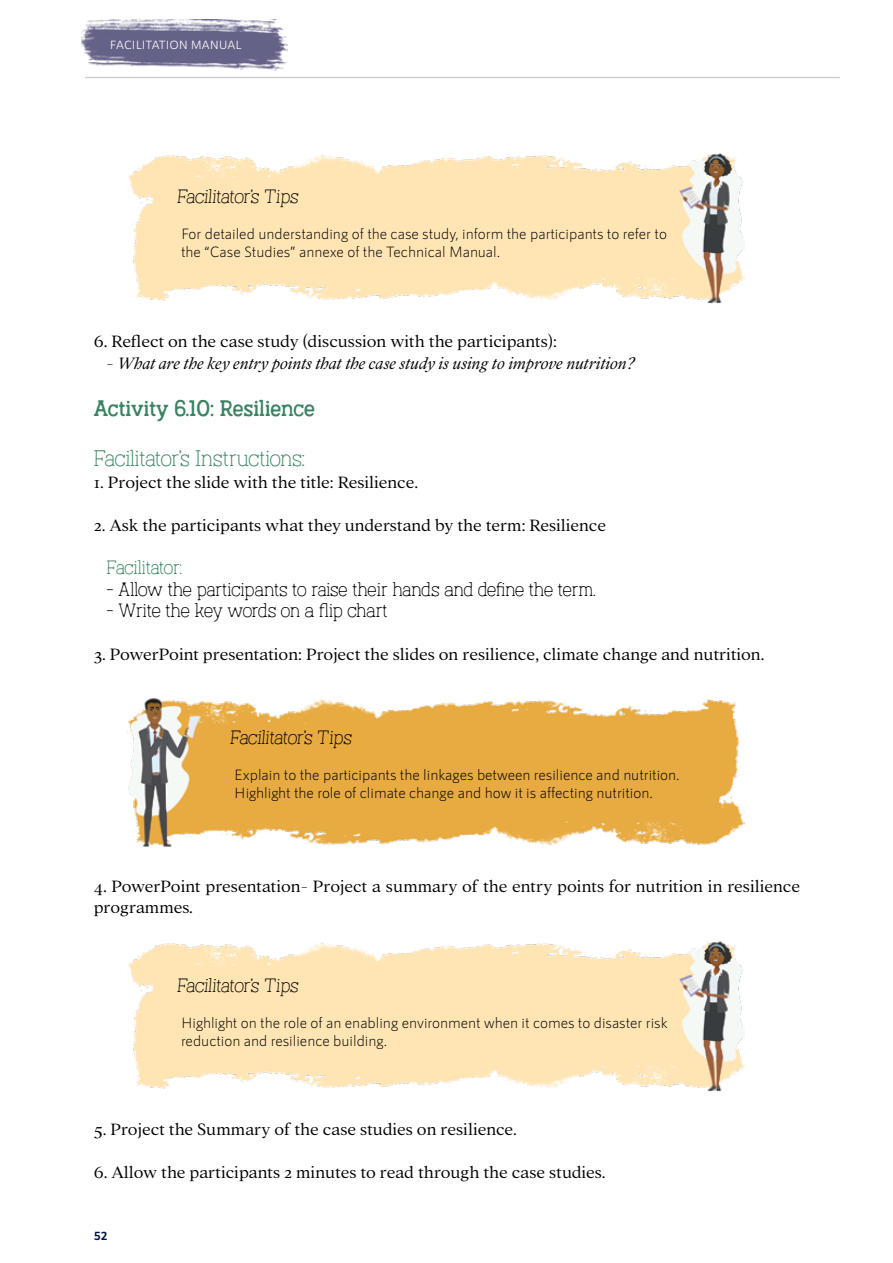
<style>
.page{position:relative;width:893px;height:1263px;background:#fff}
.page>*{position:absolute;margin:0;border:0;box-sizing:border-box;transform-origin:0 0}
.t1{font:100 21px "Austral Slab Rough";color:#3b8362}
.t2{font:21px "Austral Slab Blur";color:#3b8362}
.t3{font:300 18px/21.6px "Addington CF";color:#000}
.t4{font:100 18px/21.6px "Austral Slab Blur";color:#000}
.t5{font:italic 300 18px "Addington CF";color:#000}
.t6{font:100 18px "Austral Slab Rough";color:#000}
.t7{font:100 18px "Austral Slab Blur";letter-spacing:-.01em;color:#3b8362}
.t8{font:300 15px/18px "RNS Sanz";color:#000}
.t9{font:12px "RNS Sanz";color:#fff}
.t10{font:700 12px "RNS Sanz";color:#001141}
</style>
<div class="page">
<img style="left:82px;top:19px;width:205px;height:52px">
<hr style="left:85px;top:77px;width:755px;height:1px;background:#000">
<img style="left:128px;top:153px;width:616px;height:151px">
<img style="left:128px;top:698px;width:616px;height:149px">
<img style="left:128px;top:941px;width:616px;height:150px">
<p class="t9" style="left:110px;top:38px;width:133px">FACILITATION MANUAL</p>
<p class="t6" style="left:177px;top:183px;width:125px">Facilitator’s Tips</p>
<p class="t8" style="left:181px;top:225px;width:487px">For detailed understanding of the case study, inform the participants to refer to the “Case Studies” annexe of the Technical Manual.</p>
<p class="t3" style="left:94px;top:331px;width:465px">6. Reflect on the case study (discussion with the participants):</p>
<p class="t5" style="left:107px;top:353px;width:529px">- What are the key entry points that the case study is using to improve nutrition?</p>
<p class="t2" style="left:94px;top:392px;width:222px">Activity 6.10: Resilience</p>
<p class="t1" style="left:94px;top:442px;width:212px">Facilitator’s Instructions:</p>
<p class="t3" style="left:94px;top:471px;width:326px">1. Project the slide with the title: Resilience.</p>
<p class="t3" style="left:94px;top:515px;width:514px">2. Ask the participants what they understand by the term: Resilience</p>
<p class="t7" style="left:107px;top:554px;width:77px">Facilitator:</p>
<p class="t4" style="left:107px;top:577px;width:491px">− Allow the participants to raise their hands and define the term. − Write the key words on a flip chart</p>
<p class="t3" style="left:94px;top:644px;width:672px">3. PowerPoint presentation: Project the slides on resilience, climate change and nutrition.</p>
<p class="t6" style="left:230px;top:724px;width:125px">Facilitator’s Tips</p>
<p class="t8" style="left:234px;top:766px;width:447px">Explain to the participants the linkages between resilience and nutrition.<br>Highlight the role of climate change and how it is affecting nutrition.</p>
<p class="t3" style="left:94px;top:875px;width:708px">4. PowerPoint presentation- Project a summary of the entry points for nutrition in resilience programmes.</p>
<p class="t6" style="left:177px;top:971px;width:125px">Facilitator’s Tips</p>
<p class="t8" style="left:181px;top:1013px;width:488px">Highlight on the role of an enabling environment when it comes to disaster risk reduction and resilience building.</p>
<p class="t3" style="left:94px;top:1118px;width:425px">5. Project the Summary of the case studies on resilience.</p>
<p class="t3" style="left:94px;top:1162px;width:513px">6. Allow the participants 2 minutes to read through the case studies.</p>
<p class="t10" style="left:94px;top:1229px;width:15px">52</p>
</div>
